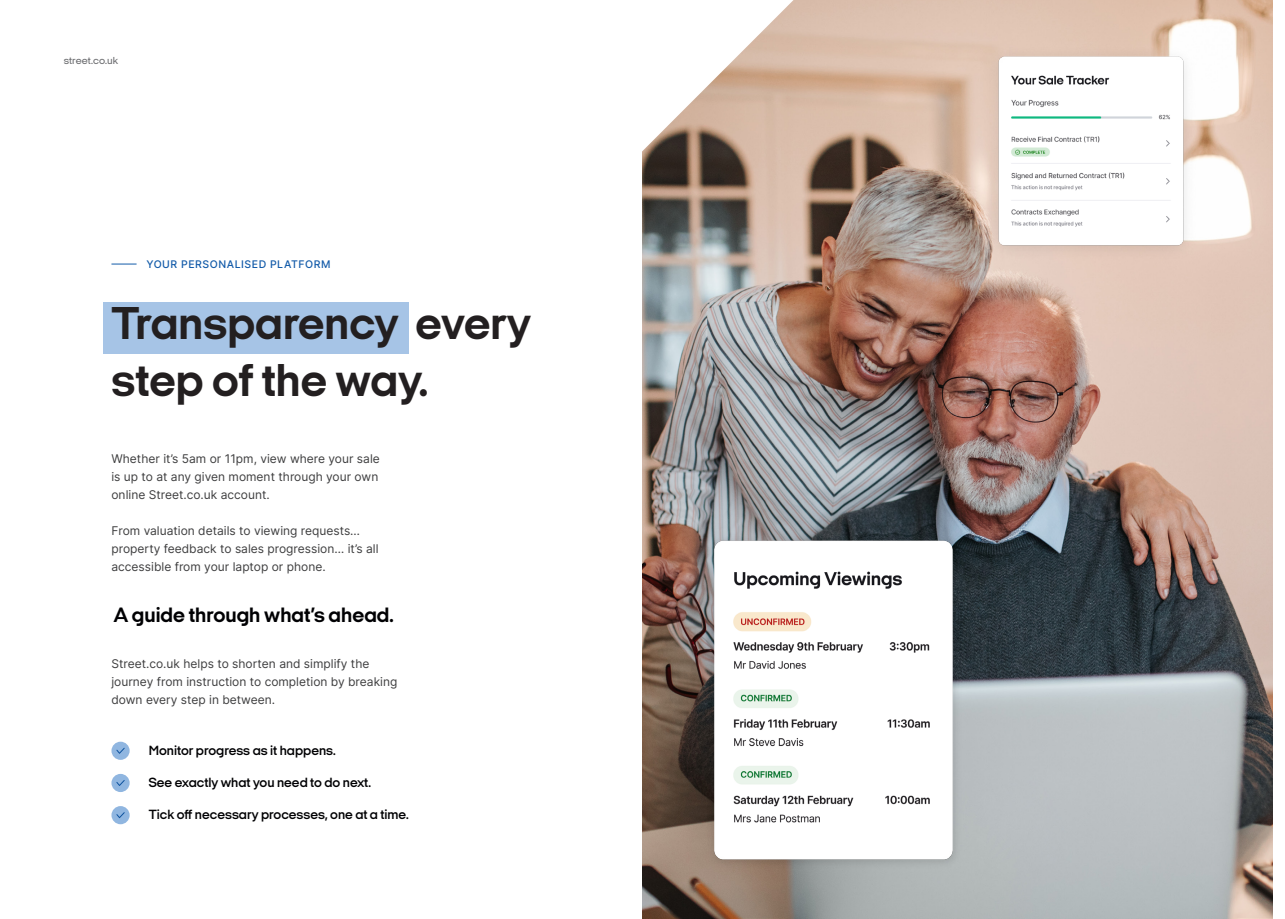
<style>
.page{position:relative;width:1285px;height:919px;background:#fff}
.page>*{position:absolute;margin:0;border:0;box-sizing:border-box;transform-origin:0 0}
.t1{font:700 46.5px/57px "Italian Plate No 2 Expanded";color:#231f20}
.t2{font:700 21px "Italian Plate No 2 Expanded";color:#000003}
.t3{font:600 13.5px "Italian Plate No 2 Expanded";color:#000003}
.t4{font:12px/18px "Inter";color:#3e3e3f}
.t5{font:10.5px "Inter";letter-spacing:.05em;color:#135ba9}
.t6{font:500 10.5px "Italian Plate No 2 Expanded";letter-spacing:.01em;color:#6c6d70}
</style>
<div class="page">
<img style="left:642px;top:0;width:629px;height:918px">
<svg style="left:642px;top:0;width:151px;height:172px"></svg>
<div style="left:103px;top:302px;width:306px;height:51px;background:#a6c4e6"></div>
<svg style="left:111px;top:264px;width:25px;height:1px"></svg>
<div style="left:111px;top:741px;width:19px;height:18px;background:#90b6e0;border-radius:50%"></div>
<svg style="left:116px;top:747px;width:9px;height:6px"></svg>
<svg style="left:111px;top:773px;width:19px;height:19px"></svg>
<svg style="left:116px;top:779px;width:9px;height:6px"></svg>
<div style="left:111px;top:806px;width:19px;height:18px;background:#90b6e0;border-radius:50%"></div>
<svg style="left:116px;top:812px;width:9px;height:6px"></svg>
<img style="left:982px;top:43px;width:216px;height:219px">
<img style="left:684px;top:519px;width:298px;height:369px">
<p class="t6" style="left:64px;top:55px;width:56px">street.co.uk</p>
<p class="t5" style="left:146px;top:256px;width:186px">YOUR PERSONALISED PLATFORM</p>
<p class="t1" style="left:111px;top:295px;width:421px">Transparency every step of the way.</p>
<p class="t4" style="left:111px;top:449px;width:270px">Whether it’s 5am or 11pm, view where your sale is up to at any given moment through your own online Street.co.uk account.</p>
<p class="t4" style="left:111px;top:521px;width:269px">From valuation details to viewing requests… property feedback to sales progression… it’s all accessible from your laptop or phone.</p>
<p class="t2" style="left:114px;top:603px;width:281px">A guide through what’s ahead.</p>
<p class="t4" style="left:111px;top:654px;width:287px">Street.co.uk helps to shorten and simplify the journey from instruction to completion by breaking down every step in between.</p>
<p class="t3" style="left:149px;top:742px;width:188px">Monitor progress as it happens.</p>
<p class="t3" style="left:149px;top:775px;width:224px">See exactly what you need to do next.</p>
<p class="t3" style="left:149px;top:807px;width:261px">Tick off necessary processes, one at a time.</p>
</div>
